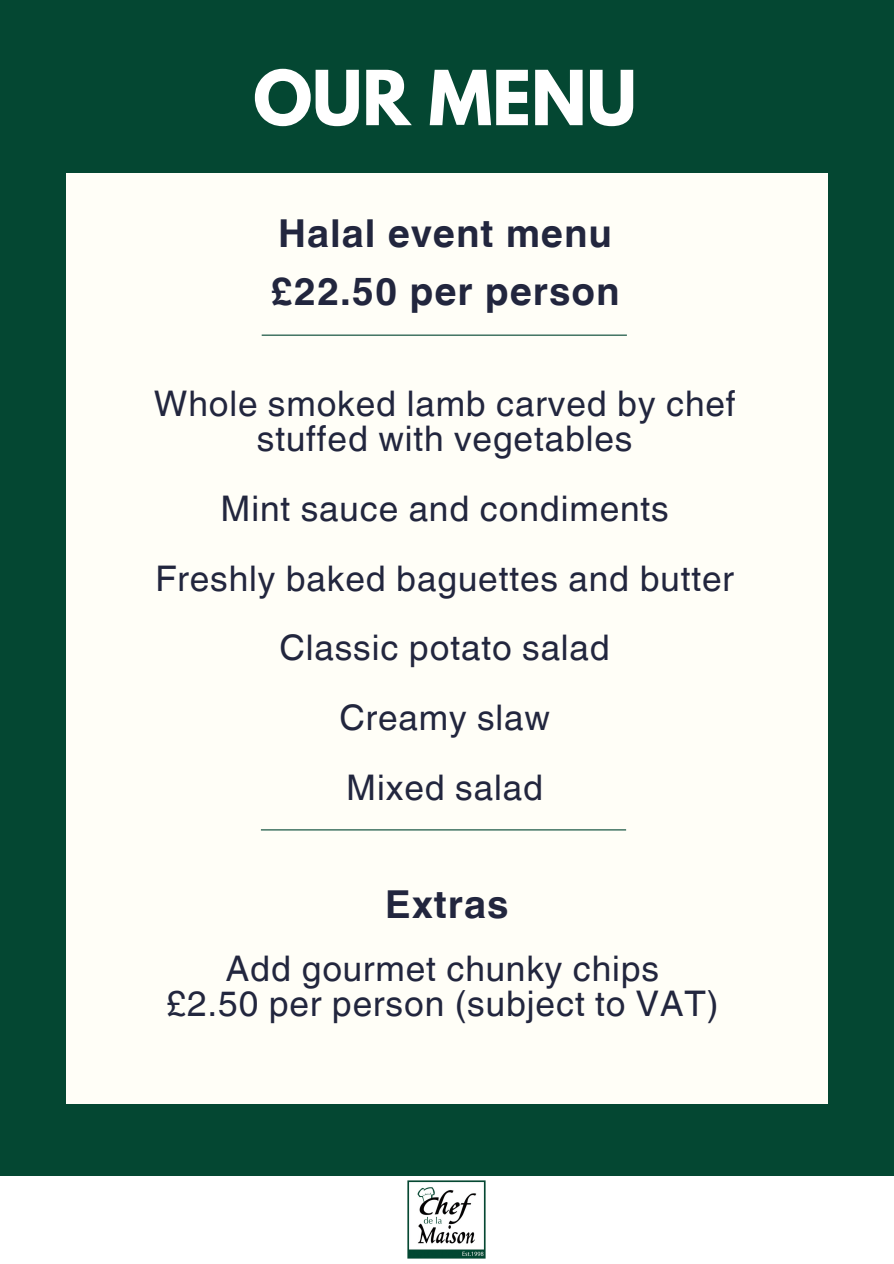
<style>
.page{position:relative;width:894px;height:1264px;background:#fff}
.page>*{position:absolute;margin:0;border:0;box-sizing:border-box;transform-origin:0 0}
.t1{font:700 67.05px "League Spartan";color:#fff}
.t2{font:700 38.55px/57.3px "Helvetica World";letter-spacing:.025em;color:#22263e}
.t3{font:35.25px/34.8px "Helvetica World";letter-spacing:.025em;color:#22263e;text-align:center}
</style>
<div class="page">
<div style="left:0;top:0;width:893px;height:1263px;background:#044732"></div>
<div style="left:66px;top:173px;width:761px;height:930px;background:#fffef7"></div>
<hr style="left:261px;top:334px;width:365px;height:2px;background:#044732">
<hr style="left:261px;top:829px;width:365px;height:1px;background:#044732">
<div style="left:0;top:1175px;width:893px;height:88px;background:#fff"></div>
<img style="left:407px;top:1180px;width:78px;height:78px">
<h2 class="t1" style="left:253px;top:65px;width:384px">OUR MENU</h2>
<h1 class="t2" style="left:271px;top:201px;width:350px">Halal event menu £22.50 per person</h1>
<p class="t3" style="left:154px;top:386px;width:583px">Whole smoked lamb carved by chef stuffed with vegetables</p>
<p class="t3" style="left:220px;top:491px;width:449px">Mint sauce and condiments</p>
<p class="t3" style="left:155px;top:561px;width:580px">Freshly baked baguettes and butter</p>
<p class="t3" style="left:279px;top:630px;width:332px">Classic potato salad</p>
<p class="t3" style="left:339px;top:700px;width:212px">Creamy slaw</p>
<p class="t3" style="left:346px;top:770px;width:198px">Mixed salad</p>
<p class="t2" style="left:385px;top:871px;width:125px">Extras</p>
<p class="t3" style="left:226px;top:951px;width:435px">Add gourmet chunky chips</p>
<p class="t3" style="left:166px;top:985px;width:553px">£2.50 per person (subject to VAT)</p>
</div>
